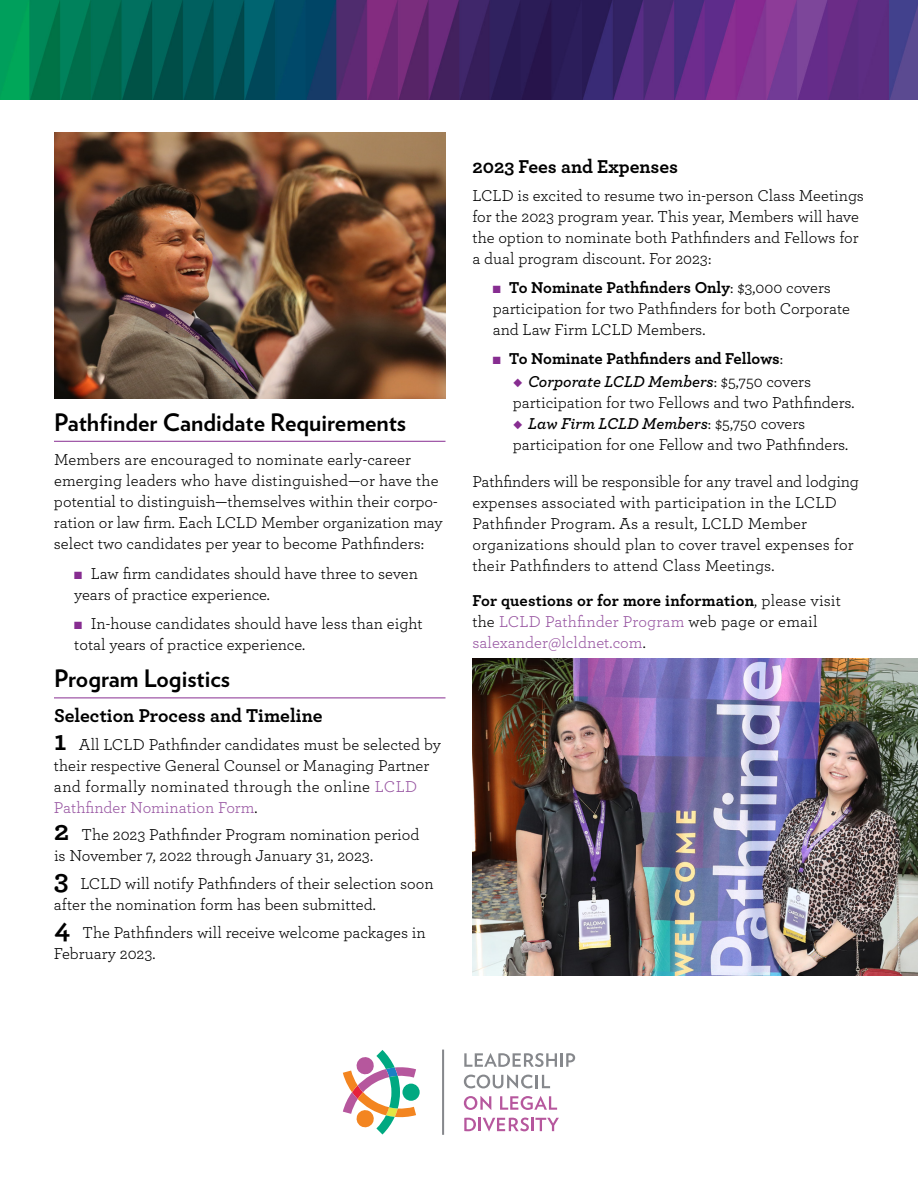
<style>
.page{position:relative;width:918px;height:1188px;background:#fff}
.page>*{position:absolute;margin:0;border:0;box-sizing:border-box;transform-origin:0 0}
.t1{font:700 24px "Verlag";color:#000}
.t2{font:700 19.5px "Archer";color:#000}
.t3{font:16.5px/21px "Archer";color:#000}
.t4{font:16.5px/21px "Archer";letter-spacing:.005em;color:#9856a2}
.t5{font:700 16.5px "Archer";color:#000}
.s1{color:#872d91}
.s2{font-weight:700;font-size:28.5px}
.s3{color:#9856a2}
.s4{font-weight:700}
.s5{font-weight:400}
.s6{font-weight:600;font-style:italic}
.s7{font-weight:700;color:#000}
.s8{color:#000}
</style>
<div class="page">
<hr style="left:54px;top:441px;width:392px;height:1px;background:#872d91">
<hr style="left:54px;top:698px;width:392px;height:1px;background:#872d91">
<svg style="left:464px;top:1053px;width:93px;height:14px"></svg>
<hr style="left:560px;top:1053px;width:3px;height:14px;background:#86888c">
<svg style="left:566px;top:1053px;width:9px;height:14px"></svg>
<svg style="left:464px;top:1075px;width:86px;height:13px"></svg>
<svg style="left:464px;top:1096px;width:27px;height:14px"></svg>
<svg style="left:500px;top:1096px;width:57px;height:14px"></svg>
<svg style="left:464px;top:1118px;width:95px;height:13px"></svg>
<svg style="left:402px;top:1084px;width:18px;height:17px"></svg>
<svg style="left:343px;top:1050px;width:73px;height:85px"></svg>
<svg style="left:442px;top:1050px;width:2px;height:85px"></svg>
<img style="left:472px;top:658px;width:446px;height:318px">
<img style="left:54px;top:132px;width:392px;height:266px">
<img style="left:0;top:0;width:918px;height:99px">
<h1 class="t1" style="left:54px;top:403px;width:354px">Pathfinder Candidate Requirements</h1>
<p class="t3" style="left:54px;top:449px;width:390px">Members are encouraged to nominate early-career emerging leaders who have distinguished—or have the potential to distinguish—themselves within their corpo&shy;ration or law firm. Each LCLD Member organization may select two candidates per year to become Pathfinders:</p>
<p class="t3" style="left:74px;top:562px;width:345px"><span class="s1">■</span> Law firm candidates should have three to seven years of practice experience.</p>
<p class="t3" style="left:74px;top:612px;width:350px"><span class="s1">■</span> In-house candidates should have less than eight total years of practice experience.</p>
<h1 class="t1" style="left:54px;top:660px;width:177px">Program Logistics</h1>
<p class="t2" style="left:54px;top:700px;width:270px">Selection Process and Timeline</p>
<p class="t3" style="left:54px;top:733px;width:389px"><span class="s2">1</span> All LCLD Pathfinder candidates must be selected by their respective General Counsel or Managing Partner and formally nominated through the online <span class="s3">LCLD Pathfinder Nomination Form</span>.</p>
<p class="t3" style="left:54px;top:824px;width:367px"><span class="s2">2</span> The 2023 Pathfinder Program nomination period is November 7, 2022 through January 31, 2023.</p>
<p class="t3" style="left:54px;top:872px;width:381px"><span class="s2">3</span> LCLD will notify Pathfinders of their selection soon after the nomination form has been submitted.</p>
<p class="t3" style="left:54px;top:921px;width:373px"><span class="s2">4</span> The Pathfinders will receive welcome packages in<br>February 2023.</p>
<p class="t2" style="left:472px;top:151px;width:207px">2023 Fees and Expenses</p>
<p class="t3" style="left:472px;top:184px;width:393px">LCLD is excited to resume two in-person Class Meetings for the 2023 program year. This year, Members will have the option to nominate both Pathfinders and Fellows for a dual program discount. For 2023:</p>
<p class="t3" style="left:493px;top:276px;width:359px"><span class="s1">■</span> <span class="s4">To Nominate Pathfinders Only</span>: $3,000 covers participation for two Pathfinders for both Corporate and Law Firm LCLD Members.</p>
<p class="t5" style="left:493px;top:346px;width:292px"><span class="s1">■</span> To Nominate Pathfinders and Fellows<span class="s5">:</span></p>
<p class="t3" style="left:513px;top:370px;width:343px"><span class="s1">◆</span> <span class="s6">Corporate LCLD Members</span>: $5,750 covers participation for two Fellows and two Pathfinders.</p>
<p class="t3" style="left:513px;top:412px;width:337px"><span class="s1">◆</span> <span class="s6">Law Firm LCLD Members</span>: $5,750 covers participation for one Fellow and two Pathfinders.</p>
<p class="t3" style="left:472px;top:470px;width:388px">Pathfinders will be responsible for any travel and lodging expenses associated with participation in the LCLD Pathfinder Program. As a result, LCLD Member organizations should plan to cover travel expenses for their Pathfinders to attend Class Meetings.</p>
<p class="t4" style="left:472px;top:589px;width:370px"><span class="s7">For questions or for more information</span><span class="s8">, please visit the</span> LCLD Pathfinder Program <span class="s8">web page or email </span>salexander@lcldnet.com<span class="s8">.</span></p>
</div>
